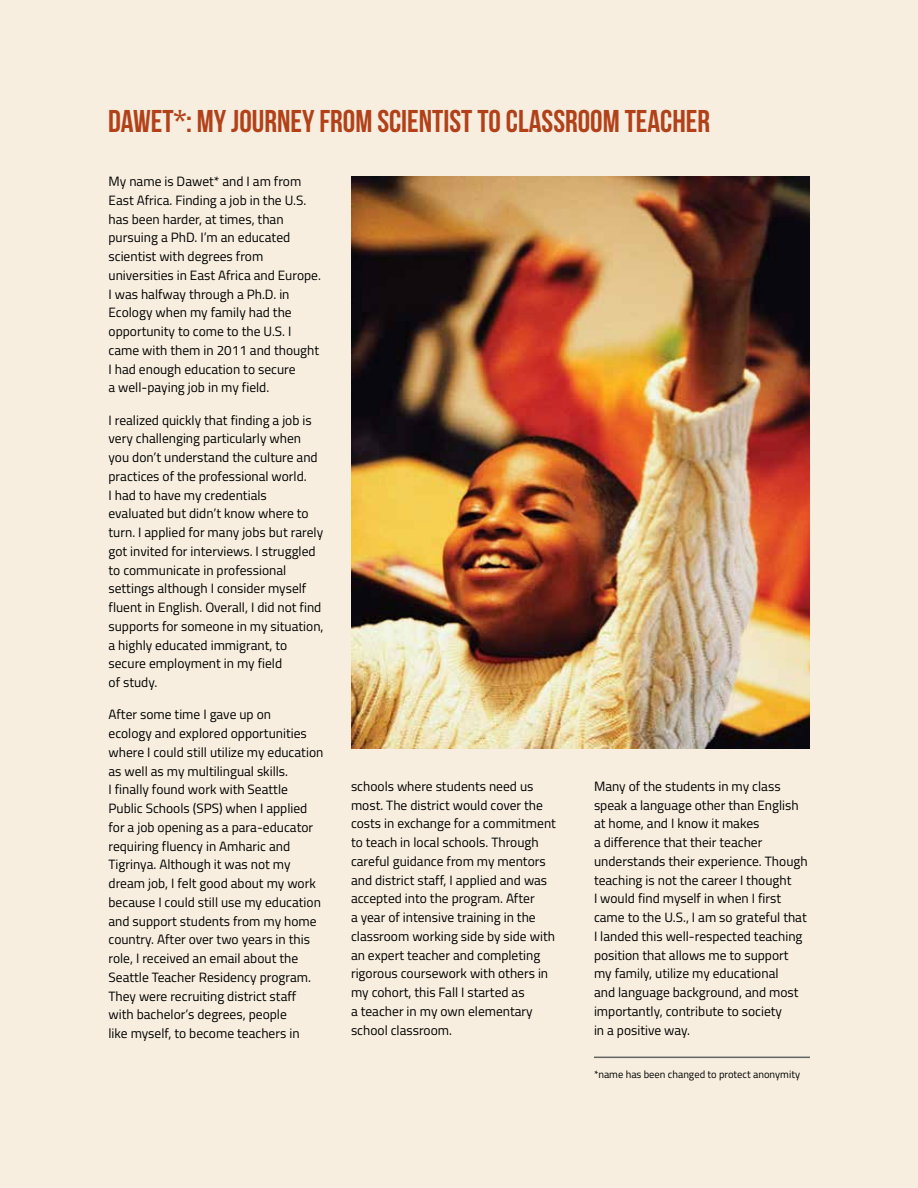
<style>
.page{position:relative;width:918px;height:1188px;background:#f7eedf}
.page>*{position:absolute;margin:0;border:0;box-sizing:border-box;transform-origin:0 0}
.t1{font:31.5px "Bebas Neue";color:#b2411a}
.t2{font:13.5px/18.8px "Titillium";color:#000}
.t3{font:10.5px "Titillium";color:#000}
</style>
<div class="page">
<img style="left:351px;top:176px;width:459px;height:572px">
<hr style="left:594px;top:1057px;width:216px;height:1px;background:#636466">
<h1 class="t1" style="left:108px;top:103px;width:604px">DAWET*: MY JOURNEY FROM SCIENTIST TO CLASSROOM TEACHER</h1>
<p class="t2" style="left:109px;top:171px;width:214px">My name is Dawet* and I am from<br>East Africa. Finding a job in the U.S. has been harder, at times, than pursuing a PhD. I’m an educated scientist with degrees from universities in East Africa and Europe.<br>I was halfway through a Ph.D. in<br>Ecology when my family had the opportunity to come to the U.S. I came with them in 2011 and thought<br>I had enough education to secure<br>a well-paying job in my field.</p>
<p class="t2" style="left:109px;top:410px;width:217px">I realized quickly that finding a job is very challenging particularly when you don’t understand the culture and practices of the professional world.<br>I had to have my credentials evaluated but didn’t know where to turn. I applied for many jobs but rarely got invited for interviews. I struggled to communicate in professional settings although I consider myself fluent in English. Overall, I did not find supports for someone in my situation, a highly educated immigrant, to secure employment in my field<br>of study.</p>
<p class="t2" style="left:109px;top:705px;width:216px">After some time I gave up on<br>ecology and explored opportunities where I could still utilize my education as well as my multilingual skills.<br>I finally found work with Seattle Public Schools (SPS) when I applied for a job opening as a para-educator requiring fluency in Amharic and Tigrinya. Although it was not my dream job, I felt good about my work because I could still use my education and support students from my home country. After over two years in this role, I received an email about the Seattle Teacher Residency program.<br>They were recruiting district staff with bachelor’s degrees, people<br>like myself, to become teachers in</p>
<p class="t2" style="left:351px;top:776px;width:207px">schools where students need us most. The district would cover the costs in exchange for a commitment to teach in local schools. Through careful guidance from my mentors and district staff, I applied and was accepted into the program. After<br>a year of intensive training in the classroom working side by side with an expert teacher and completing rigorous coursework with others in my cohort, this Fall I started as<br>a teacher in my own elementary school classroom.</p>
<p class="t2" style="left:594px;top:776px;width:215px">Many of the students in my class speak a language other than English at home, and I know it makes<br>a difference that their teacher understands their experience. Though teaching is not the career I thought<br>I would find myself in when I first came to the U.S., I am so grateful that I landed this well-respected teaching position that allows me to support my family, utilize my educational<br>and language background, and most importantly, contribute to society<br>in a positive way.</p>
<p class="t3" style="left:594px;top:1067px;width:208px">*name has been changed to protect anonymity</p>
</div>
